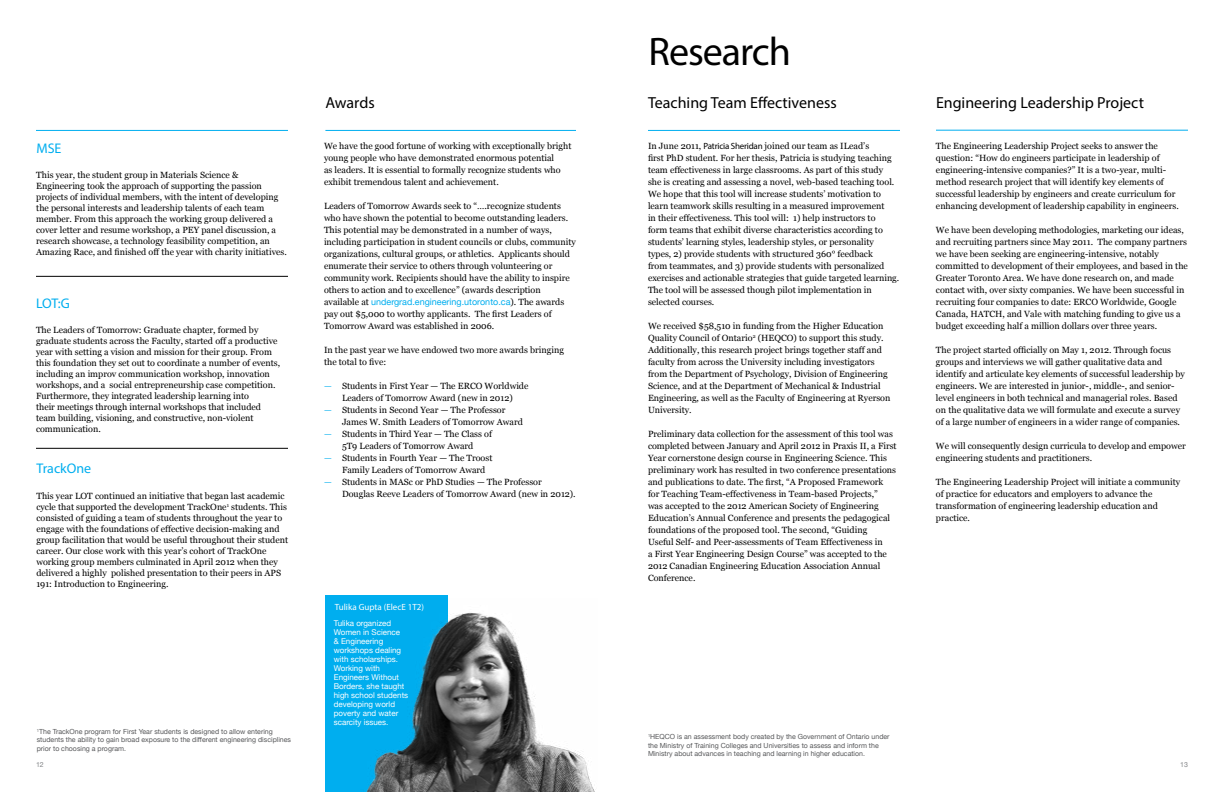
<style>
.page{position:relative;width:1224px;height:792px;background:#fff}
.page>*{position:absolute;margin:0;border:0;box-sizing:border-box;transform-origin:0 0}
.t1{font:40px "Myriad Pro";letter-spacing:-.025em;color:#000}
.t2{font:16px "Myriad Pro";color:#000}
.t3{font:14px "Myriad Pro";color:#00aeef}
.t4{font:9px/12px "Georgia";color:#000}
.t5{font:9px "Helvetica Neue";color:#00aeef}
.t6{font:9px "Myriad Pro";color:#fff}
.t7{font:8px/9px "Helvetica Neue";color:#fff}
.t8{font:7px/8.4px "Helvetica Neue";color:#58595b}
.t9{font:7px "Helvetica Neue";color:#808285}
.s1{font-family:"Georgia";color:#000}
.s2{color:#00aeef}
.s3{font-family:"Myriad Pro"}
</style>
<div class="page">
<div style="left:325px;top:595px;width:123px;height:197px;background:#00aeef"></div>
<img style="left:366px;top:612px;width:229px;height:180px">
<hr style="left:36px;top:448px;width:252px;height:1px;background:#000">
<hr style="left:648px;top:130px;width:252px;height:1px;background:#00aeef">
<hr style="left:936px;top:130px;width:252px;height:1px;background:#00aeef">
<hr style="left:325px;top:130px;width:251px;height:1px;background:#00aeef">
<hr style="left:36px;top:276px;width:252px;height:1px;background:#000">
<hr style="left:36px;top:130px;width:252px;height:1px;background:#00aeef">
<h3 class="t3" style="left:36px;top:139px;width:27px">MSE</h3>
<p class="t4" style="left:36px;top:170px;width:252px;line-height:11px">This year, the student group in Materials Science &amp; Engineering took the approach of supporting the passion projects of individual members, with the intent of developing the personal interests and leadership talents of each team member. From this approach the working group delivered a cover letter and resume workshop, a PEY panel discussion, a research showcase, a technology feasibility competition, an Amazing Race, and finished off the year with charity initiatives.</p>
<h3 class="t3" style="left:36px;top:294px;width:35px">LOT:G</h3>
<p class="t4" style="left:36px;top:325px;width:246px;line-height:11px">The Leaders of Tomorrow: Graduate chapter, formed by graduate students across the Faculty, started off a productive year with setting a vision and mission for their group. From this foundation they set out to coordinate a number of events, including an improv communication workshop, innovation workshops, and a social entrepreneurship case competition.<br>Furthermore, they integrated leadership learning into<br>their meetings through internal workshops that included team building, visioning, and constructive, non-violent communication.</p>
<h3 class="t3" style="left:36px;top:460px;width:56px">TrackOne</h3>
<p class="t4" style="left:36px;top:491px;width:253px;line-height:11px">This year LOT continued an initiative that began last academic cycle that supported the development TrackOne<sup>1</sup> students. This consisted of guiding a team of students throughout the year to engage with the foundations of effective decision-making and group facilitation that would be useful throughout their student career. Our close work with this year’s cohort of TrackOne working group members culminated in April 2012 when they delivered a highly polished presentation to their peers in APS 191: Introduction to Engineering.</p>
<p class="t8" style="left:37px;top:727px;width:256px"><sup>1</sup>The TrackOne program for First Year students is designed to allow entering students the ability to gain broad exposure to the different engineering disciplines prior to choosing a program.</p>
<h2 class="t2" style="left:325px;top:93px;width:51px">Awards</h2>
<p class="t4" style="left:324px;top:140px;width:249px">We have the good fortune of working with exceptionally bright young people who have demonstrated enormous potential<br>as leaders. It is essential to formally recognize students who exhibit tremendous talent and achievement.</p>
<p class="t4" style="left:324px;top:200px;width:253px">Leaders of Tomorrow Awards seek to “….recognize students who have shown the potential to become outstanding leaders.<br>This potential may be demonstrated in a number of ways, including participation in student councils or clubs, community organizations, cultural groups, or athletics. Applicants should enumerate their service to others through volunteering or community work. Recipients should have the ability to inspire others to action and to excellence” (awards description</p>
<p class="t5" style="left:324px;top:294px;width:242px"><span class="s1">available at</span> undergrad.engineering.utoronto.ca<span class="s1">). The awards</span></p>
<p class="t4" style="left:324px;top:308px;width:229px">pay out $5,000 to worthy applicants. The first Leaders of<br>Tomorrow Award was established in 2006.</p>
<p class="t4" style="left:324px;top:344px;width:241px">In the past year we have endowed two more awards bringing the total to five:</p>
<p class="t4" style="left:324px;top:380px;width:206px;text-align:center"><span class="s2">—</span> Students in First Year — The ERCO Worldwide<br>Leaders of Tomorrow Award (new in 2012)</p>
<p class="t4" style="left:342px;top:404px;width:182px;text-indent:-18px"><span class="s2">—</span> Students in Second Year — The Professor<br>James W. Smith Leaders of Tomorrow Award</p>
<p class="t4" style="left:324px;top:428px;width:170px;text-align:center"><span class="s2">—</span> Students in Third Year — The Class of<br>5T9 Leaders of Tomorrow Award</p>
<p class="t4" style="left:342px;top:452px;width:152px;text-indent:-18px"><span class="s2">—</span> Students in Fourth Year — The Troost<br>Family Leaders of Tomorrow Award</p>
<p class="t4" style="left:342px;top:476px;width:235px;text-indent:-18px"><span class="s2">—</span> Students in MASc or PhD Studies — The Professor<br>Douglas Reeve Leaders of Tomorrow Award (new in 2012).</p>
<p class="t6" style="left:335px;top:602px;width:91px">Tulika Gupta (ElecE 1T2)</p>
<p class="t7" style="left:334px;top:618px;width:76px">Tulika organized<br>Women in Science<br>&amp; Engineering workshops dealing with scholarships.<br>Working with<br>Engineers Without<br>Borders, she taught high school students developing world poverty and water scarcity issues.</p>
<h1 class="t1" style="left:648px;top:27px;width:144px">Research</h1>
<h2 class="t2" style="left:648px;top:93px;width:190px">Teaching Team Effectiveness</h2>
<p class="t4" style="left:648px;top:140px;width:253px">In June 2011, <span class="s3">Patricia Sheridan</span> joined our team as ILead’s<br>first PhD student. For her thesis, Patricia is studying teaching team effectiveness in large classrooms. As part of this study<br>she is creating and assessing a novel, web-based teaching tool.<br>We hope that this tool will increase students’ motivation to learn teamwork skills resulting in a measured improvement<br>in their effectiveness. This tool will: 1) help instructors to<br>form teams that exhibit diverse characteristics according to students’ learning styles, leadership styles, or personality types, 2) provide students with structured 360° feedback<br>from teammates, and 3) provide students with personalized exercises and actionable strategies that guide targeted learning.<br>The tool will be assessed though pilot implementation in selected courses.</p>
<p class="t4" style="left:648px;top:320px;width:244px">We received $58,510 in funding from the Higher Education Quality Council of Ontario<sup>2</sup> (HEQCO) to support this study.<br>Additionally, this research project brings together staff and faculty from across the University including investigators from the Department of Psychology, Division of Engineering Science, and at the Department of Mechanical &amp; Industrial Engineering, as well as the Faculty of Engineering at Ryerson University.</p>
<p class="t4" style="left:648px;top:428px;width:250px">Preliminary data collection for the assessment of this tool was completed between January and April 2012 in Praxis II, a First Year cornerstone design course in Engineering Science. This preliminary work has resulted in two conference presentations and publications to date. The first, “A Proposed Framework for Teaching Team-effectiveness in Team-based Projects,”<br>was accepted to the 2012 American Society of Engineering Education’s Annual Conference and presents the pedagogical foundations of the proposed tool. The second, “Guiding<br>Useful Self- and Peer-assessments of Team Effectiveness in<br>a First Year Engineering Design Course” was accepted to the 2012 Canadian Engineering Education Association Annual Conference.</p>
<h2 class="t2" style="left:936px;top:93px;width:209px">Engineering Leadership Project</h2>
<p class="t4" style="left:936px;top:140px;width:244px">The Engineering Leadership Project seeks to answer the question: “How do engineers participate in leadership of engineering-intensive companies?” It is a two-year, multi&shy;method research project that will identify key elements of successful leadership by engineers and create curriculum for enhancing development of leadership capability in engineers.</p>
<p class="t4" style="left:936px;top:224px;width:253px">We have been developing methodologies, marketing our ideas, and recruiting partners since May 2011. The company partners we have been seeking are engineering-intensive, notably committed to development of their employees, and based in the Greater Toronto Area. We have done research on, and made contact with, over sixty companies. We have been successful in recruiting four companies to date: ERCO Worldwide, Google Canada, HATCH, and Vale with matching funding to give us a budget exceeding half a million dollars over three years.</p>
<p class="t4" style="left:936px;top:344px;width:251px">The project started officially on May 1, 2012. Through focus groups and interviews we will gather qualitative data and identify and articulate key elements of successful leadership by engineers. We are interested in junior-, middle-, and senior&shy;level engineers in both technical and managerial roles. Based on the qualitative data we will formulate and execute a survey of a large number of engineers in a wider range of companies.</p>
<p class="t4" style="left:936px;top:440px;width:251px">We will consequently design curricula to develop and empower engineering students and practitioners.</p>
<p class="t4" style="left:936px;top:476px;width:246px">The Engineering Leadership Project will initiate a community of practice for educators and employers to advance the transformation of engineering leadership education and practice.</p>
<p class="t8" style="left:648px;top:732px;width:243px"><sup>1</sup>HEQCO is an assessment body created by the Government of Ontario under the Ministry of Training Colleges and Universities to assess and inform the<br>Ministry about advances in teaching and learning in higher education.</p>
<p class="t9" style="left:36px;top:759px;width:9px">12</p>
<p class="t9" style="left:1180px;top:759px;width:9px">13</p>
</div>
